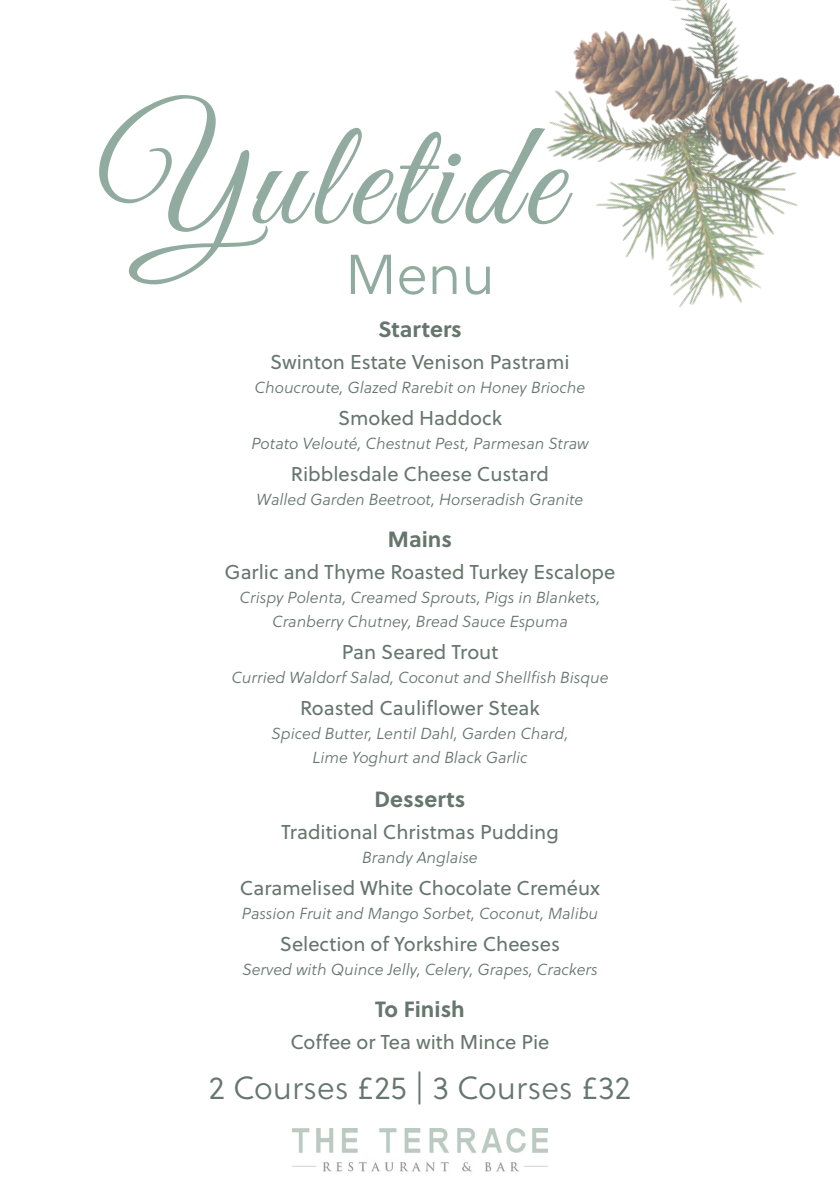
<style>
.page{position:relative;width:840px;height:1191px;background:#fff}
.page>*{position:absolute;margin:0;border:0;box-sizing:border-box;transform-origin:0 0}
.t1{font:152.6px "Great Vibes";letter-spacing:.04em;color:#92aba0}
.t2{font:56px "Soleil Lt";color:#92aba0}
.t3{font:32px "Soleil Lt";color:#66766f}
.t4{font:700 22px "Soleil";color:#66766f}
.t5{font:20px "Soleil";color:#66766f}
.t6{font:italic 16px "Soleil Lt";color:#66766f}
</style>
<div class="page">
<img style="left:292px;top:1128px;width:255px;height:44px">
<img style="left:546px;top:0;width:293px;height:308px">
<p class="t1" style="left:96px;top:94px;width:466px">Yuletide</p>
<p class="t2" style="left:345px;top:235px;width:151px">Menu</p>
<p class="t4" style="left:378px;top:312px;width:85px">Starters</p>
<p class="t5" style="left:270px;top:347px;width:301px">Swinton Estate Venison Pastrami</p>
<p class="t6" style="left:254px;top:376px;width:332px">Choucroute, Glazed Rarebit on Honey Brioche</p>
<p class="t5" style="left:338px;top:403px;width:165px">Smoked Haddock</p>
<p class="t6" style="left:251px;top:432px;width:338px">Potato Velouté, Chestnut Pest, Parmesan Straw</p>
<p class="t5" style="left:291px;top:459px;width:260px">Ribblesdale Cheese Custard</p>
<p class="t6" style="left:256px;top:488px;width:328px">Walled Garden Beetroot, Horseradish Granite</p>
<p class="t4" style="left:388px;top:522px;width:66px">Mains</p>
<p class="t5" style="left:224px;top:557px;width:392px">Garlic and Thyme Roasted Turkey Escalope</p>
<p class="t6" style="left:239px;top:586px;width:362px">Crispy Polenta, Creamed Sprouts, Pigs in Blankets,</p>
<p class="t6" style="left:272px;top:610px;width:297px">Cranberry Chutney, Bread Sauce Espuma</p>
<p class="t5" style="left:341px;top:637px;width:158px">Pan Seared Trout</p>
<p class="t6" style="left:231px;top:666px;width:378px">Curried Waldorf Salad, Coconut and Shellfish Bisque</p>
<p class="t5" style="left:300px;top:693px;width:241px">Roasted Cauliflower Steak</p>
<p class="t6" style="left:271px;top:722px;width:298px">Spiced Butter, Lentil Dahl, Garden Chard,</p>
<p class="t6" style="left:312px;top:746px;width:216px">Lime Yoghurt and Black Garlic</p>
<p class="t4" style="left:374px;top:782px;width:92px">Desserts</p>
<p class="t5" style="left:281px;top:817px;width:279px">Traditional Christmas Pudding</p>
<p class="t6" style="left:362px;top:846px;width:117px">Brandy Anglaise</p>
<p class="t5" style="left:240px;top:873px;width:361px">Caramelised White Chocolate Creméux</p>
<p class="t6" style="left:242px;top:902px;width:357px">Passion Fruit and Mango Sorbet, Coconut, Malibu</p>
<p class="t5" style="left:280px;top:929px;width:281px">Selection of Yorkshire Cheeses</p>
<p class="t6" style="left:242px;top:958px;width:356px">Served with Quince Jelly, Celery, Grapes, Crackers</p>
<p class="t4" style="left:375px;top:992px;width:91px">To Finish</p>
<p class="t5" style="left:290px;top:1027px;width:260px">Coffee or Tea with Mince Pie</p>
<p class="t3" style="left:209px;top:1065px;width:423px">2 Courses £25 | 3 Courses £32</p>
</div>
